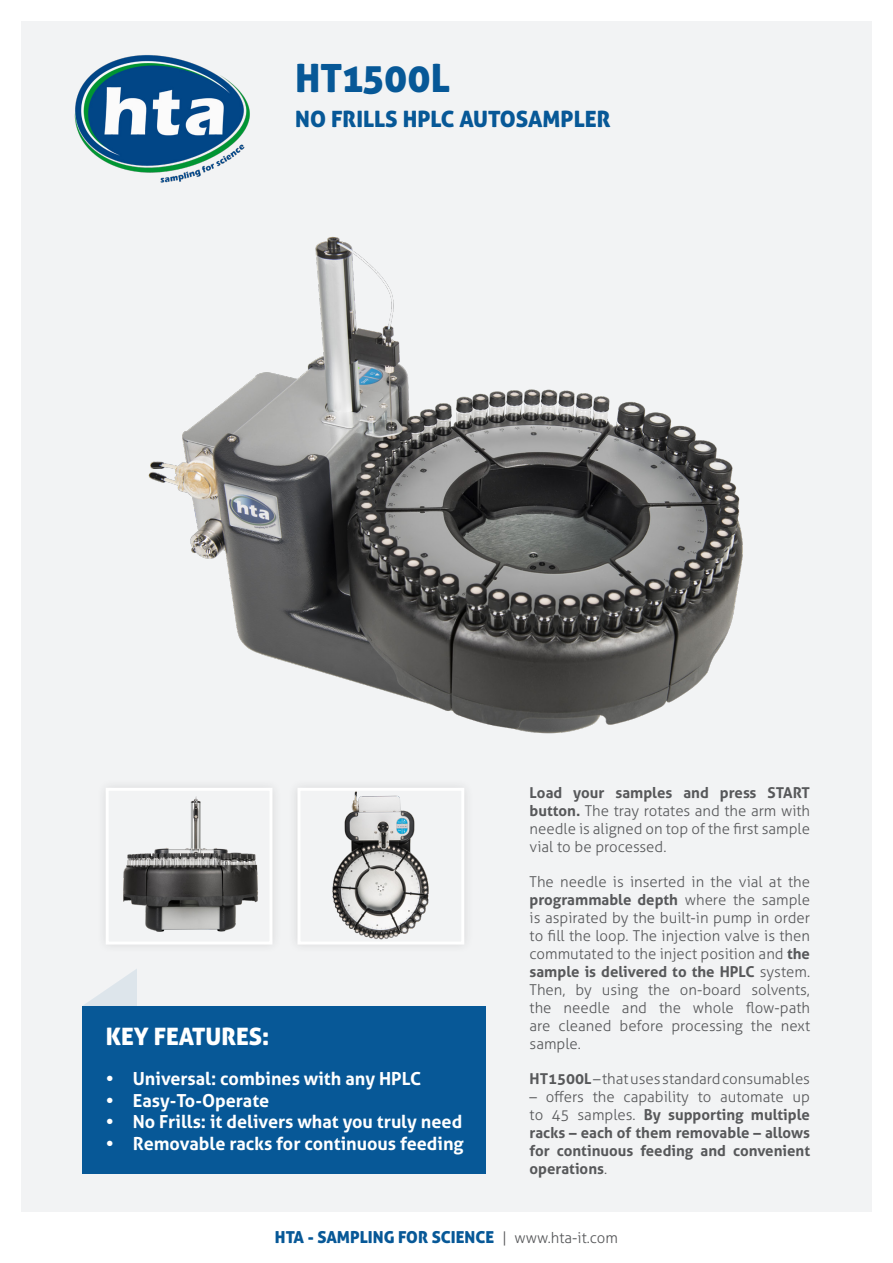
<style>
.page{position:relative;width:893px;height:1263px;background:#fff}
.page>*{position:absolute;margin:0;border:0;box-sizing:border-box;transform-origin:0 0}
.t1{font:39px "Aller Display";color:#075897}
.t2{font:24px "Aller Display";color:#fff}
.t3{font:22.5px "Aller Display";color:#075897}
.t4{font:700 18px "Aller";color:#fff}
.t5{font:16.5px "Aller Display";color:#075897}
.t6{font:300 15px/18px "Aller";color:#57585a;text-align:justify}
.t7{font:700 15px/18px "Aller";color:#57585a;text-align:justify}
.s1{font-weight:700}
.s2{font-weight:300}
.s3{font-family:"Aller";font-weight:300;font-size:15px;color:#57585a}
</style>
<div class="page">
<div style="left:21px;top:21px;width:851px;height:1191px;background:#f2f3f4"></div>
<img style="left:74px;top:55px;width:176px;height:128px">
<img style="left:148px;top:236px;width:595px;height:498px">
<div style="left:96px;top:778px;width:186px;height:176px;background:#eeeff0"></div>
<div style="left:106px;top:788px;width:166px;height:156px;background:#fff"></div>
<img style="left:107px;top:789px;width:164px;height:154px">
<div style="left:288px;top:778px;width:186px;height:176px;background:#edeeef"></div>
<div style="left:297px;top:788px;width:167px;height:156px;background:#f2f3f4;border:3px solid #fff"></div>
<img style="left:331px;top:791px;width:100px;height:150px">
<div style="left:82px;top:1006px;width:404px;height:168px;background:#075897"></div>
<svg style="left:83px;top:969px;width:54px;height:37px"></svg>
<h1 class="t1" style="left:295px;top:53px;width:156px">HT1500L</h1>
<h3 class="t3" style="left:295px;top:104px;width:317px">NO FRILLS HPLC AUTOSAMPLER</h3>
<h2 class="t2" style="left:106px;top:1021px;width:165px">KEY FEATURES:</h2>
<p class="t4" style="left:106px;top:1067px;width:317px">• Universal: combines with any HPLC</p>
<p class="t4" style="left:106px;top:1089px;width:165px">• Easy-To-Operate</p>
<p class="t4" style="left:106px;top:1111px;width:358px">• No Frills: it delivers what you truly need</p>
<p class="t4" style="left:106px;top:1132px;width:359px">• Removable racks for continuous feeding</p>
<p class="t6" style="left:530px;top:784px;width:282px"><span class="s1">Load your samples and press START button.</span> The tray rotates and the arm with needle is aligned on top of the first sample vial to be processed.</p>
<p class="t6" style="left:530px;top:873px;width:282px">The needle is inserted in the vial at the <span class="s1">programmable depth</span> where the sample is aspirated by the built-in pump in order to fill the loop. The injection valve is then commutated to the inject position and <span class="s1">the sample is delivered to the HPLC</span> system.<br>Then, by using the on-board solvents, the needle and the whole flow-path are cleaned before processing the next sample.</p>
<p class="t6" style="left:530px;top:1070px;width:282px"><span class="s1">HT1500L</span> – that uses standard consumables</p>
<p class="t7" style="left:530px;top:1088px;width:282px"><span class="s2">– offers the capability to automate up to 45 samples.</span> By supporting multiple racks – each of them removable – allows for continuous feeding and convenient operations<span class="s2">.</span></p>
<p class="t5" style="left:275px;top:1226px;width:344px">HTA - SAMPLING FOR SCIENCE <span class="s3">| www.hta-it.com</span></p>
</div>
